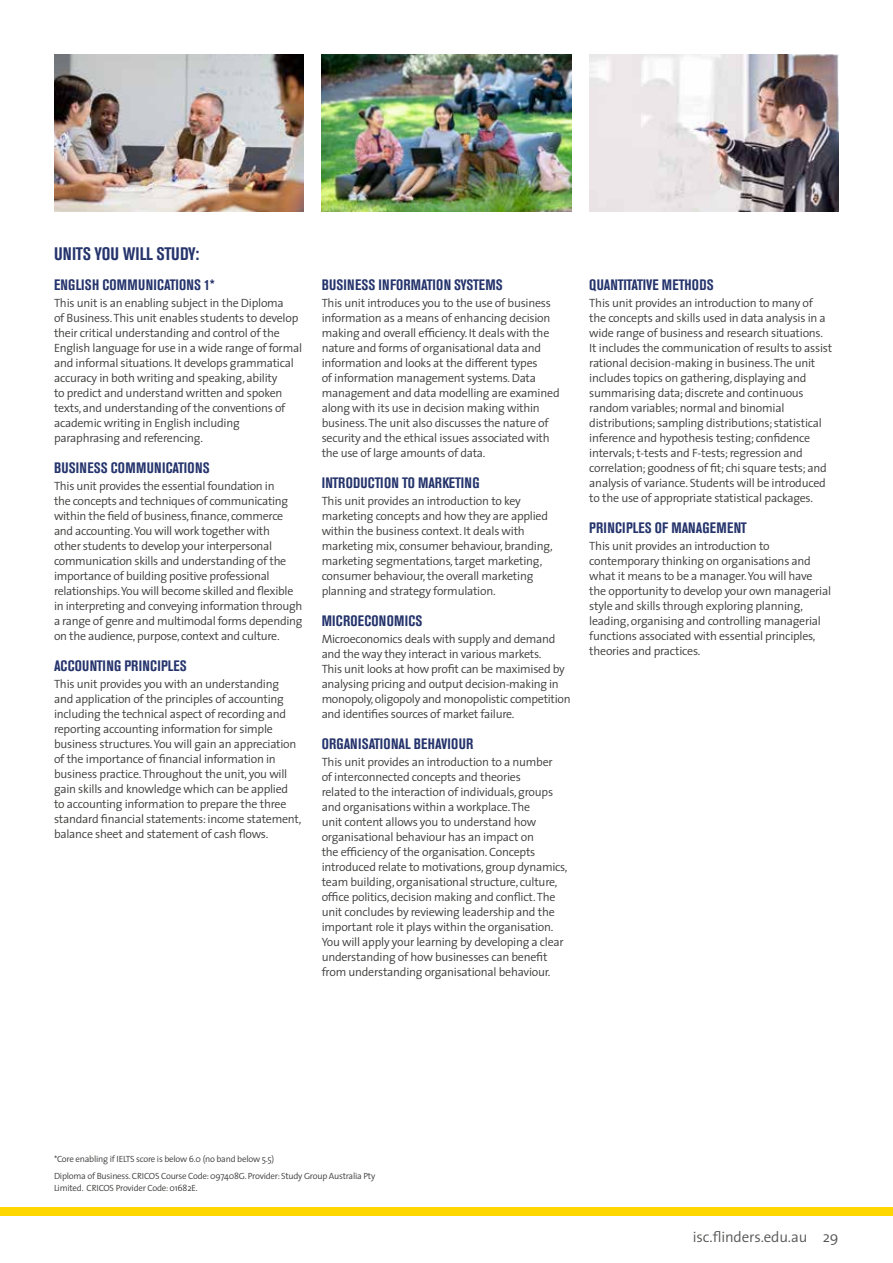
<style>
.page{position:relative;width:893px;height:1263px;background:#fff}
.page>*{position:absolute;margin:0;border:0;box-sizing:border-box;transform-origin:0 0}
.t1{font:700 condensed 18px "Akzidenz Grotesk BE";letter-spacing:-.015em;color:#25346c}
.t2{font:700 condensed 15px "Akzidenz Grotesk BE";letter-spacing:.015em;color:#25346c}
.t3{font:300 15px "The Sans";letter-spacing:-.01em;color:#575756}
.t4{font:300 12px/15px "The Sans";letter-spacing:-.02em;color:#3c3c3b}
.t5{font:300 9px/16.2px "The Sans";letter-spacing:-.025em;color:#3c3c3b}
</style>
<div class="page">
<img style="left:54px;top:54px;width:250px;height:157px">
<img style="left:322px;top:54px;width:249px;height:157px">
<img style="left:589px;top:54px;width:250px;height:157px">
<div style="left:0;top:1208px;width:893px;height:8px;background:#ffd700"></div>
<h1 class="t1" style="left:54px;top:243px;width:147px">UNITS YOU WILL STUDY:</h1>
<p class="t2" style="left:54px;top:276px;width:162px">ENGLISH COMMUNICATIONS 1*</p>
<p class="t4" style="left:54px;top:295px;width:250px">This unit is an enabling subject in the Diploma<br>of Business. This unit enables students to develop their critical understanding and control of the English language for use in a wide range of formal and informal situations. It develops grammatical accuracy in both writing and speaking, ability<br>to predict and understand written and spoken texts, and understanding of the conventions of academic writing in English including paraphrasing and referencing.</p>
<p class="t2" style="left:54px;top:459px;width:157px">BUSINESS COMMUNICATIONS</p>
<p class="t4" style="left:54px;top:478px;width:250px">This unit provides the essential foundation in<br>the concepts and techniques of communicating within the field of business, finance, commerce and accounting. You will work together with<br>other students to develop your interpersonal communication skills and understanding of the importance of building positive professional relationships. You will become skilled and flexible in interpreting and conveying information through a range of genre and multimodal forms depending on the audience, purpose, context and culture.</p>
<p class="t2" style="left:54px;top:657px;width:134px">ACCOUNTING PRINCIPLES</p>
<p class="t4" style="left:54px;top:676px;width:249px">This unit provides you with an understanding and application of the principles of accounting including the technical aspect of recording and reporting accounting information for simple business structures. You will gain an appreciation of the importance of financial information in business practice. Throughout the unit, you will gain skills and knowledge which can be applied to accounting information to prepare the three standard financial statements: income statement, balance sheet and statement of cash flows.</p>
<p class="t2" style="left:322px;top:276px;width:183px">BUSINESS INFORMATION SYSTEMS</p>
<p class="t4" style="left:322px;top:295px;width:240px">This unit introduces you to the use of business information as a means of enhancing decision making and overall efficiency. It deals with the nature and forms of organisational data and information and looks at the different types<br>of information management systems. Data management and data modelling are examined along with its use in decision making within business. The unit also discusses the nature of security and the ethical issues associated with the use of large amounts of data.</p>
<p class="t2" style="left:322px;top:474px;width:159px">INTRODUCTION TO MARKETING</p>
<p class="t4" style="left:322px;top:493px;width:233px">This unit provides an introduction to key marketing concepts and how they are applied within the business context. It deals with marketing mix, consumer behaviour, branding, marketing segmentations, target marketing, consumer behaviour, the overall marketing planning and strategy formulation.</p>
<p class="t2" style="left:322px;top:612px;width:102px">MICROECONOMICS</p>
<p class="t4" style="left:322px;top:631px;width:250px">Microeconomics deals with supply and demand and the way they interact in various markets.<br>This unit looks at how profit can be maximised by analysing pricing and output decision-making in monopoly, oligopoly and monopolistic competition and identifies sources of market failure.</p>
<p class="t2" style="left:322px;top:735px;width:153px">ORGANISATIONAL BEHAVIOUR</p>
<p class="t4" style="left:322px;top:754px;width:247px">This unit provides an introduction to a number<br>of interconnected concepts and theories<br>related to the interaction of individuals, groups and organisations within a workplace. The<br>unit content allows you to understand how organisational behaviour has an impact on<br>the efficiency of the organisation. Concepts introduced relate to motivations, group dynamics, team building, organisational structure, culture, office politics, decision making and conflict. The unit concludes by reviewing leadership and the important role it plays within the organisation.<br>You will apply your learning by developing a clear understanding of how businesses can benefit from understanding organisational behaviour.</p>
<p class="t2" style="left:589px;top:276px;width:126px">QUANTITATIVE METHODS</p>
<p class="t4" style="left:589px;top:295px;width:244px">This unit provides an introduction to many of the concepts and skills used in data analysis in a wide range of business and research situations.<br>It includes the communication of results to assist rational decision-making in business. The unit includes topics on gathering, displaying and summarising data; discrete and continuous random variables; normal and binomial distributions; sampling distributions; statistical inference and hypothesis testing; confidence intervals; t-tests and F-tests; regression and correlation; goodness of fit; chi square tests; and analysis of variance. Students will be introduced to the use of appropriate statistical packages.</p>
<p class="t2" style="left:589px;top:519px;width:159px">PRINCIPLES OF MANAGEMENT</p>
<p class="t4" style="left:589px;top:538px;width:243px">This unit provides an introduction to contemporary thinking on organisations and what it means to be a manager. You will have the opportunity to develop your own managerial style and skills through exploring planning, leading, organising and controlling managerial functions associated with essential principles, theories and practices.</p>
<p class="t5" style="left:54px;top:1151px;width:323px">*Core enabling if IELTS score is below 6.0 (no band below 5.5)<br>Diploma of Business. CRICOS Course Code: 097408G. Provider: Study Group Australia Pty</p>
<p class="t5" style="left:54px;top:1179px;width:145px">Limited. CRICOS Provider Code: 01682E.</p>
<p class="t3" style="left:693px;top:1224px;width:147px">isc.flinders.edu.au 29</p>
</div>
